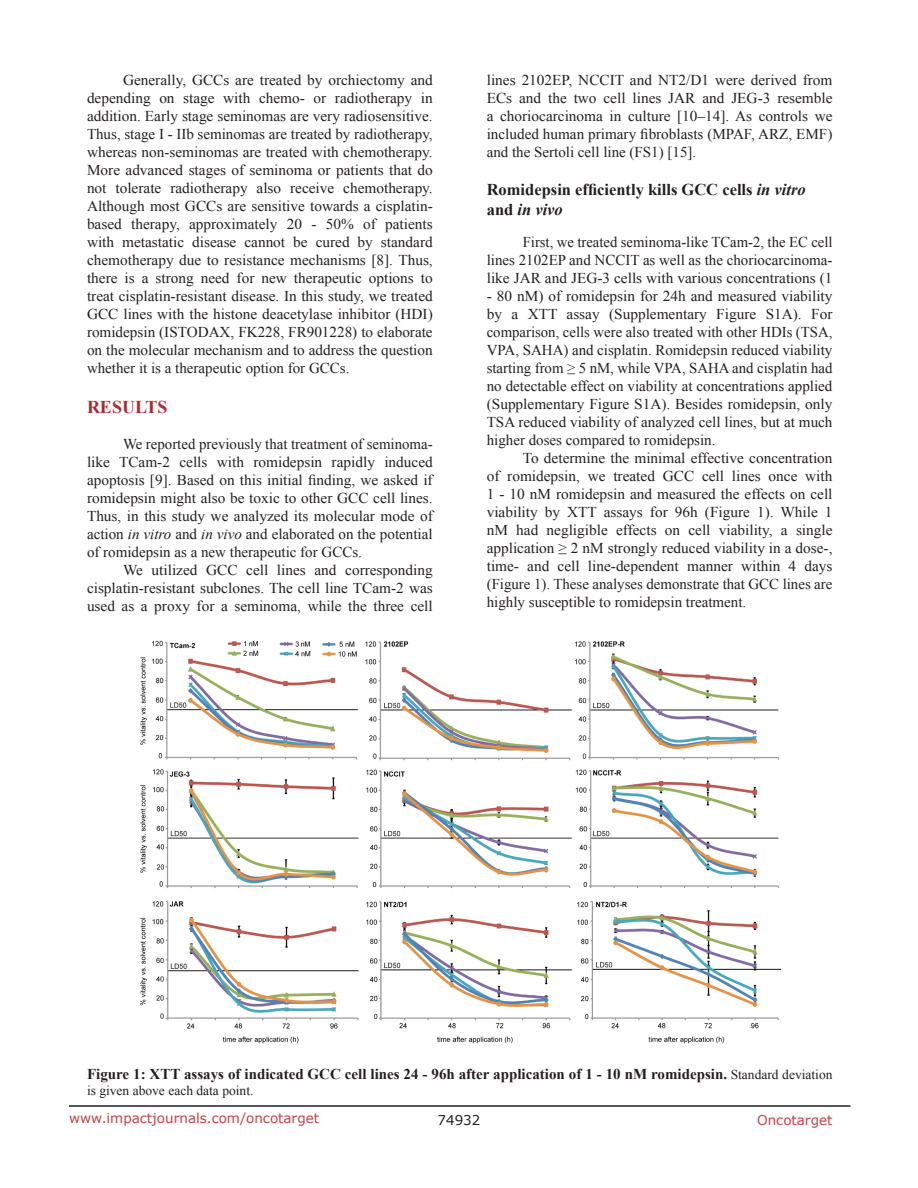
<style>
.page{position:relative;width:918px;height:1188px;background:#fff}
.page>*{position:absolute;margin:0;border:0;box-sizing:border-box;transform-origin:0 0}
.t1{font:700 18px "Times New Roman";color:#ac2b31}
.t2{font:700 16.5px/19.8px "Times New Roman";color:#231f20}
.t3{font:15px/18px "Times New Roman";color:#231f20;text-align:justify}
.t4{font:700 15px "Times New Roman";color:#231f20}
.t5{font:13.5px "Verdana";color:#c24141}
.t6{font:13.5px "Times New Roman";color:#231f20}
.t7{font:13.5px "Verdana";color:#231f20}
.s1{font-style:italic}
.s2{font-weight:400;font-size:13.5px}
</style>
<div class="page">
<hr style="left:69px;top:1105px;width:781px;height:2px;background:#231f20">
<img style="left:140px;top:640px;width:641px;height:403px">
<p class="t3" style="left:87px;top:71px;width:347px;text-indent:36px">Generally, GCCs are treated by orchiectomy and depending on stage with chemo- or radiotherapy in addition. Early stage seminomas are very radiosensitive.<br>Thus, stage I - IIb seminomas are treated by radiotherapy, whereas non-seminomas are treated with chemotherapy.<br>More advanced stages of seminoma or patients that do not tolerate radiotherapy also receive chemotherapy.<br>Although most GCCs are sensitive towards a cisplatin&shy;based therapy, approximately 20 - 50% of patients with metastatic disease cannot be cured by standard chemotherapy due to resistance mechanisms [8]. Thus, there is a strong need for new therapeutic options to treat cisplatin-resistant disease. In this study, we treated GCC lines with the histone deacetylase inhibitor (HDI) romidepsin (ISTODAX, FK228, FR901228) to elaborate on the molecular mechanism and to address the question whether it is a therapeutic option for GCCs.</p>
<p class="t1" style="left:87px;top:395px;width:82px">RESULTS</p>
<p class="t3" style="left:87px;top:435px;width:347px;text-indent:36px">We reported previously that treatment of seminoma&shy;like TCam-2 cells with romidepsin rapidly induced apoptosis [9]. Based on this initial finding, we asked if romidepsin might also be toxic to other GCC cell lines.<br>Thus, in this study we analyzed its molecular mode of action <span class="s1">in vitro</span> and <span class="s1">in vivo</span> and elaborated on the potential of romidepsin as a new therapeutic for GCCs.</p>
<p class="t3" style="left:87px;top:561px;width:347px;text-indent:36px">We utilized GCC cell lines and corresponding cisplatin-resistant subclones. The cell line TCam-2 was used as a proxy for a seminoma, while the three cell</p>
<p class="t3" style="left:487px;top:71px;width:347px">lines 2102EP, NCCIT and NT2/D1 were derived from ECs and the two cell lines JAR and JEG-3 resemble a choriocarcinoma in culture [10–14]. As controls we included human primary fibroblasts (MPAF, ARZ, EMF) and the Sertoli cell line (FS1) [15].</p>
<p class="t2" style="left:487px;top:179px;width:321px">Romidepsin efficiently kills GCC cells <span class="s1">in vitro </span>and <span class="s1">in vivo</span></p>
<p class="t3" style="left:487px;top:232px;width:347px;text-indent:36px">First, we treated seminoma-like TCam-2, the EC cell lines 2102EP and NCCIT as well as the choriocarcinoma&shy;like JAR and JEG-3 cells with various concentrations (1</p>
<p class="t3" style="left:487px;top:286px;width:347px">- 80 nM) of romidepsin for 24h and measured viability by a XTT assay (Supplementary Figure S1A). For comparison, cells were also treated with other HDIs (TSA, VPA, SAHA) and cisplatin. Romidepsin reduced viability starting from ≥ 5 nM, while VPA, SAHA and cisplatin had no detectable effect on viability at concentrations applied (Supplementary Figure S1A). Besides romidepsin, only TSA reduced viability of analyzed cell lines, but at much higher doses compared to romidepsin.</p>
<p class="t3" style="left:487px;top:448px;width:347px;text-indent:36px">To determine the minimal effective concentration of romidepsin, we treated GCC cell lines once with 1 - 10 nM romidepsin and measured the effects on cell viability by XTT assays for 96h (Figure 1). While 1 nM had negligible effects on cell viability, a single application ≥ 2 nM strongly reduced viability in a dose-, time- and cell line-dependent manner within 4 days (Figure 1). These analyses demonstrate that GCC lines are highly susceptible to romidepsin treatment.</p>
<p class="t4" style="left:87px;top:1063px;width:747px">Figure 1: XTT assays of indicated GCC cell lines 24 - 96h after application of 1 - 10 nM romidepsin. <span class="s2">Standard deviation</span></p>
<p class="t6" style="left:87px;top:1081px;width:168px">is given above each data point.</p>
<p class="t5" style="left:69px;top:1109px;width:252px">www.impactjournals.com/oncotarget</p>
<p class="t7" style="left:438px;top:1111px;width:44px">74932</p>
<p class="t5" style="left:757px;top:1111px;width:77px">Oncotarget</p>
</div>
